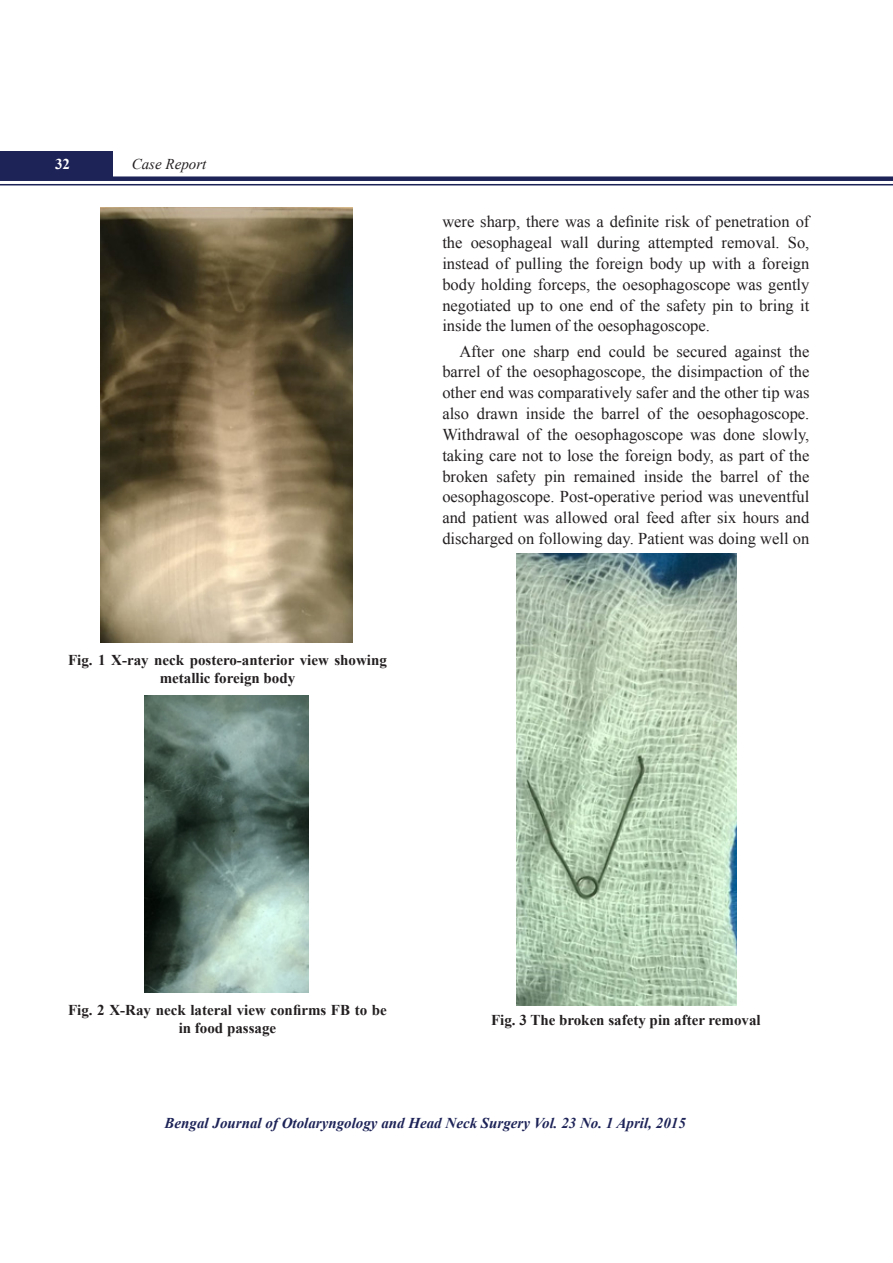
<style>
.page{position:relative;width:893px;height:1263px;background:#fff}
.page>*{position:absolute;margin:0;border:0;box-sizing:border-box;transform-origin:0 0}
.article_paras_normal{font:16.5px/20.9px "Times New Roman";color:#231f20;text-align:justify}
.t1{font:700 15px/18px "Times New Roman";color:#231f20;text-align:center}
.t2{font:italic 700 15px "Times New Roman";color:#1d2357}
.t3{font:italic 15px "Times New Roman";color:#231f20}
.t4{font:700 15px "Times New Roman";color:#fff}
</style>
<div class="page">
<div style="left:0;top:151px;width:113px;height:27px;background:#1d2357"></div>
<div style="left:0;top:176px;width:893px;height:5px;background:#1d2357"></div>
<hr style="left:0;top:184px;width:893px;height:1px;background:#1d2357">
<img style="left:101px;top:208px;width:251px;height:435px">
<img style="left:144px;top:696px;width:165px;height:297px">
<img style="left:516px;top:553px;width:220px;height:452px">
<p class="t4" style="left:55px;top:153px;width:17px">32</p>
<p class="t3" style="left:132px;top:154px;width:76px">Case Report</p>
<p class="t1" style="left:68px;top:651px;width:320px">Fig. 1 X-ray neck postero-anterior view showing metallic foreign body</p>
<p class="article_paras_normal" style="left:442px;top:211px;width:369px">were sharp, there was a definite risk of penetration of the oesophageal wall during attempted removal. So, instead of pulling the foreign body up with a foreign body holding forceps, the oesophagoscope was gently negotiated up to one end of the safety pin to bring it inside the lumen of the oesophagoscope.</p>
<p class="article_paras_normal" style="left:442px;top:340px;width:369px;text-indent:17px">After one sharp end could be secured against the barrel of the oesophagoscope, the disimpaction of the other end was comparatively safer and the other tip was also drawn inside the barrel of the oesophagoscope.<br>Withdrawal of the oesophagoscope was done slowly, taking care not to lose the foreign body, as part of the broken safety pin remained inside the barrel of the oesophagoscope. Post-operative period was uneventful and patient was allowed oral feed after six hours and discharged on following day. Patient was doing well on</p>
<p class="t1" style="left:68px;top:1001px;width:320px">Fig. 2 X-Ray neck lateral view confirms FB to be in food passage</p>
<p class="t1" style="left:491px;top:1010px;width:271px">Fig. 3 The broken safety pin after removal</p>
<p class="t2" style="left:165px;top:1113px;width:523px">Bengal Journal of Otolaryngology and Head Neck Surgery Vol. 23 No. 1 April, 2015</p>
</div>
